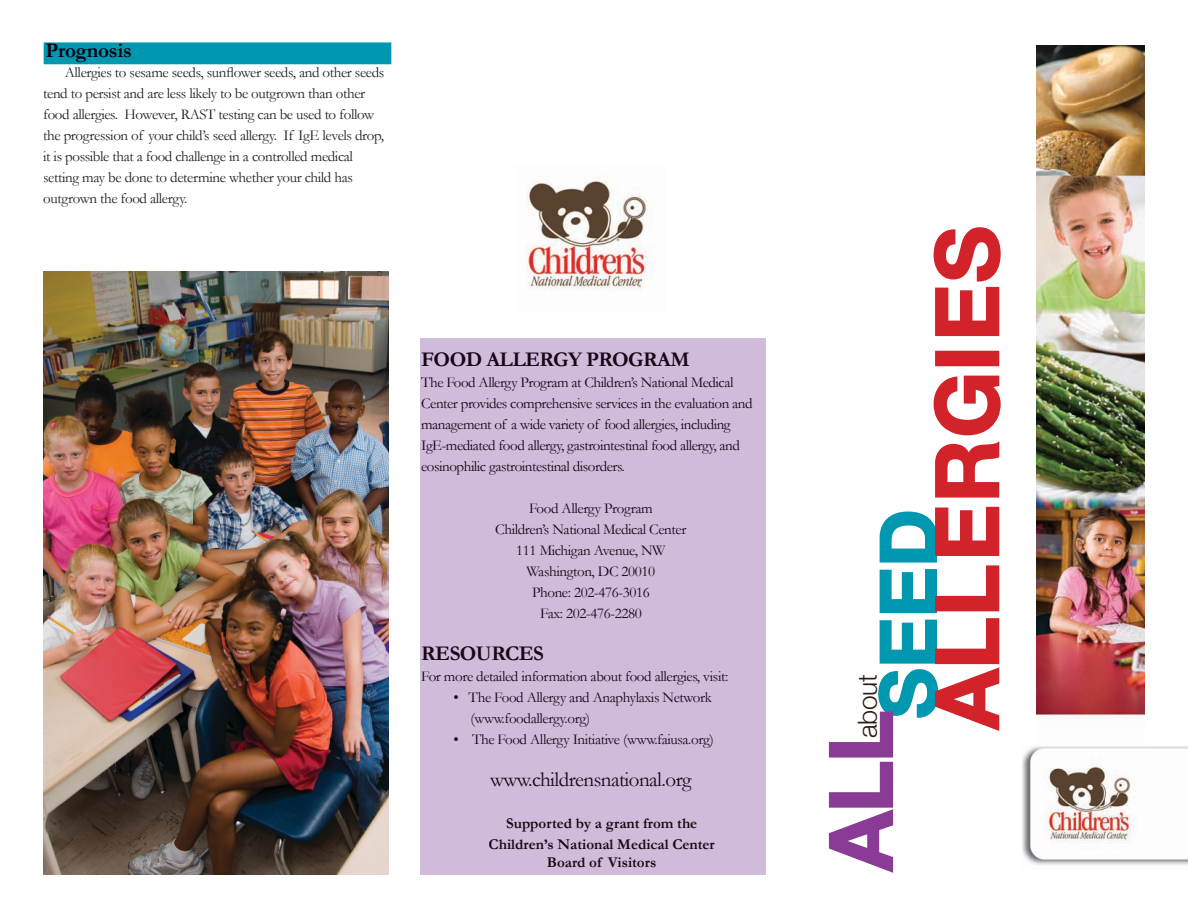
<style>
.page{position:relative;width:1188px;height:918px;background:#fff}
.page>*{position:absolute;margin:0;border:0;box-sizing:border-box;transform-origin:0 0}
.t1{font:700 87.45px "Helvetica Neue";letter-spacing:.02em;color:#d2232a}
.t2{font:700 87.45px "Helvetica Neue";color:#8a3b96}
.t3{font:700 78px "Helvetica Neue";color:#0098b0}
.t4{font:300 26.25px "Helvetica Neue";letter-spacing:-.01em;color:#2b1d10}
.t5{font:700 21px "Garamond";letter-spacing:-.025em;color:#180716}
.t6{font:21px "Garamond";letter-spacing:-.025em;color:#180716}
.t7{font:700 21px "Garamond";letter-spacing:-.01em;color:#00000e}
.t8{font:15px/21px "Garamond";letter-spacing:-.03em;color:#180716}
.t9{font:15px/21px "Garamond";letter-spacing:-.025em;color:#231f20}
.t10{font:700 15px/21px "Garamond";color:#180716;text-align:center}
</style>
<div class="page">
<div style="left:420px;top:338px;width:346px;height:537px;background:#d1bbdb"></div>
<img style="left:43px;top:271px;width:346px;height:604px">
<svg style="left:829px;top:507px;width:170px;height:366px"></svg>
<svg style="left:935px;top:441px;width:64px;height:57px"></svg>
<svg style="left:934px;top:376px;width:67px;height:59px"></svg>
<svg style="left:935px;top:351px;width:64px;height:15px"></svg>
<svg style="left:934px;top:227px;width:67px;height:109px"></svg>
<div style="left:44px;top:42px;width:347px;height:22px;background:#0098b0"></div>
<div style="left:46px;top:44px;width:85px;height:18px;background:#0098b0"></div>
<img style="left:526px;top:176px;width:122px;height:115px">
<img style="left:1022px;top:746px;width:166px;height:119px">
<img style="left:1037px;top:46px;width:108px;height:673px">
<h3 class="t7" style="left:45px;top:38px;width:88px">Prognosis</h3>
<p class="t9" style="left:43px;top:61px;width:343px;text-indent:22px">Allergies to sesame seeds, sunflower seeds, and other seeds tend to persist and are less likely to be outgrown than other food allergies. However, RAST testing can be used to follow the progression of your child’s seed allergy. If IgE levels drop, it is possible that a food challenge in a controlled medical setting may be done to determine whether your child has outgrown the food allergy.</p>
<h3 class="t5" style="left:421px;top:347px;width:270px">FOOD ALLERGY PROGRAM</h3>
<p class="t8" style="left:421px;top:372px;width:333px">The Food Allergy Program at Children’s National Medical Center provides comprehensive services in the evaluation and management of a wide variety of food allergies, including IgE-mediated food allergy, gastrointestinal food allergy, and eosinophilic gastrointestinal disorders.</p>
<p class="t8" style="left:495px;top:498px;width:193px;text-align:center">Food Allergy Program<br>Children’s National Medical Center<br>111 Michigan Avenue, NW<br>Washington, DC 20010<br>Phone: 202-476-3016<br>Fax: 202-476-2280</p>
<h3 class="t5" style="left:421px;top:641px;width:124px">RESOURCES</h3>
<p class="t8" style="left:421px;top:666px;width:309px">For more detailed information about food allergies, visit:</p>
<p class="t8" style="left:470px;top:687px;width:243px;text-indent:-17px">• The Food Allergy and Anaphylaxis Network (www.foodallergy.org)</p>
<p class="t8" style="left:454px;top:729px;width:262px">• The Food Allergy Initiative (www.faiusa.org)</p>
<h3 class="t6" style="left:490px;top:767px;width:203px">www.childrensnational.org</h3>
<p class="t10" style="left:489px;top:813px;width:228px">Supported by a grant from the<br>Children’s National Medical Center</p>
<p class="t10" style="left:547px;top:852px;width:111px">Board of Visitors</p>
<h1 class="t1" style="left:913px;top:729px;width:505px;rotate:-90deg">ALLERGIES</h1>
<h2 class="t3" style="left:860px;top:719px;width:211px;rotate:-90deg">SEED</h2>
<h3 class="t4" style="left:851px;top:738px;width:66px;rotate:-90deg">about</h3>
<h1 class="t2" style="left:807px;top:871px;width:162px;rotate:-90deg">ALL</h1>
</div>
